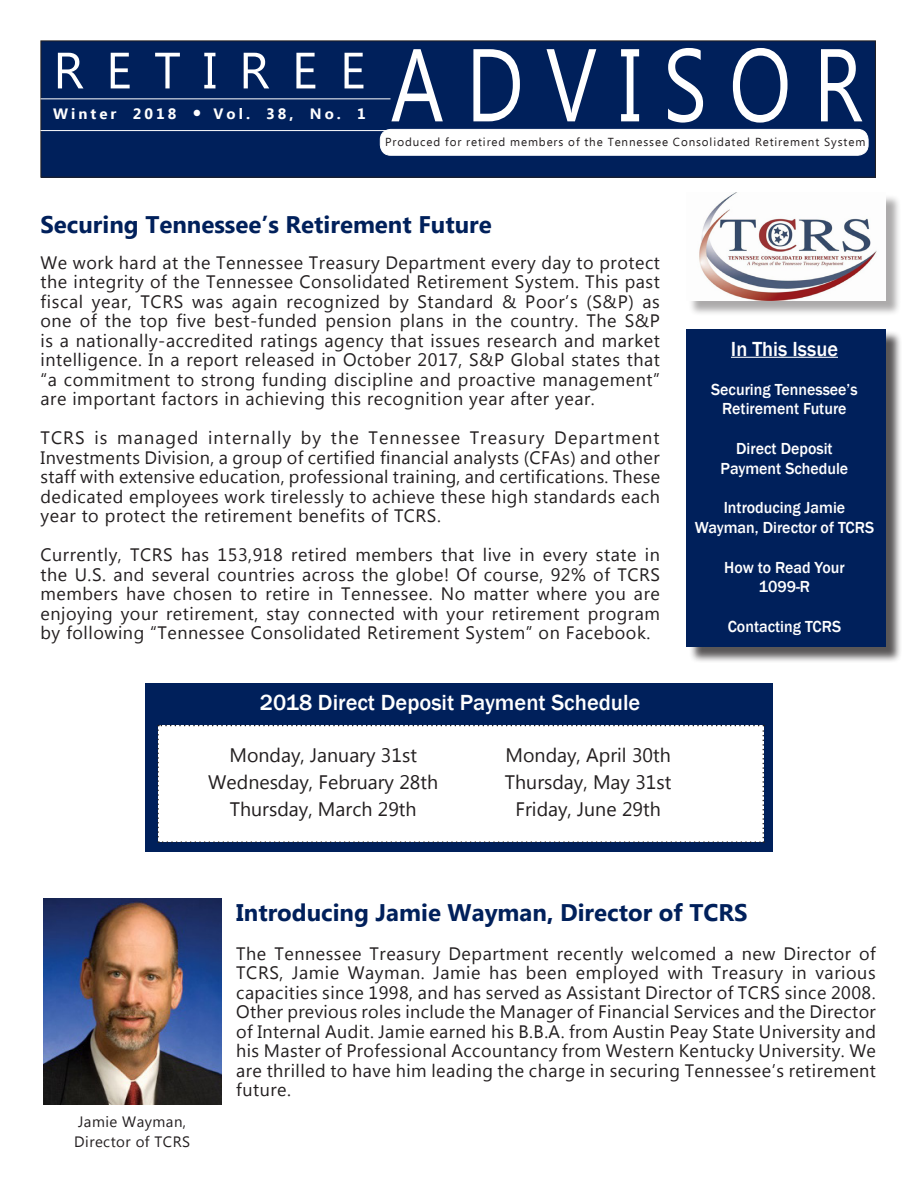
<style>
.page{position:relative;width:918px;height:1188px;background:#fff}
.page>*{position:absolute;margin:0;border:0;box-sizing:border-box;transform-origin:0 0}
.t1{font:103.2px "Ebrima";letter-spacing:.27em;color:#fff;scale:.8 1}
.t2{font:51px "Ebrima";letter-spacing:.435em;color:#fff}
.Style1{font:700 24px "Microsoft New Tai Lue";color:#00205b}
.subhead{font:500 22.5px "Franklin Gothic";color:#fff}
.t3{font:500 21px "Franklin Gothic";color:#fff}
.body{font:19.5px "Microsoft New Tai Lue";color:#231f20}
.t4{font:18px/19.5px "Microsoft New Tai Lue";letter-spacing:.03em;color:#231f20;text-align:justify}
.t5{font:500 16.5px/19.8px "Franklin Gothic";color:#fff;text-align:center}
.t6{font:15px "Microsoft New Tai Lue";letter-spacing:.03em;color:#231f20}
.t7{font:700 15px "Ebrima";letter-spacing:.2em;color:#fff}
.t8{font:11.7px "Ebrima";letter-spacing:.075em;color:#231f20}
</style>
<div class="page">
<div style="left:41px;top:41px;width:834px;height:136px;background:#00205b"></div>
<div style="left:40px;top:40px;width:836px;height:138px;border:1px solid #231f20"></div>
<hr style="left:40px;top:98px;width:351px;height:1px;background:#fff">
<hr style="left:40px;top:130px;width:351px;height:1px;background:#fff">
<div style="left:380px;top:129px;width:488px;height:26px;background:#fff;border-radius:10px"></div>
<div style="left:380px;top:129px;width:488px;height:26px;border:1px solid #fff;border-radius:10px"></div>
<div style="left:688px;top:195px;width:213px;height:121px;background:#231f20;opacity:.38"></div>
<img style="left:688px;top:193px;width:198px;height:108px">
<div style="left:689px;top:331px;width:213px;height:332px;background:#231f20;opacity:.75"></div>
<div style="left:686px;top:329px;width:200px;height:318px;background:#00205b"></div>
<hr style="left:731px;top:357px;width:107px;height:1px;background:#fff">
<img style="left:43px;top:898px;width:178px;height:206px">
<div style="left:145px;top:683px;width:628px;height:168px;background:#00205b"></div>
<div style="left:157px;top:725px;width:607px;height:118px;background:#fff"></div>
<p class="t2" style="left:53px;top:34px;width:314px">RETIREE</p>
<p class="t7" style="left:53px;top:102px;width:125px">Winter 2018</p>
<p class="t7" style="left:214px;top:102px;width:154px">Vol. 38, No. 1</p>
<p class="t1" style="left:391px;top:11px;width:592px">ADVISOR</p>
<p class="t8" style="left:385px;top:134px;width:482px">Produced for retired members of the Tennessee Consolidated Retirement System</p>
<p class="Style1" style="left:40px;top:211px;width:453px">Securing Tennessee’s Retirement Future</p>
<p class="t4" style="left:40px;top:254px;width:621px">We work hard at the Tennessee Treasury Department every day to protect the integrity of the Tennessee Consolidated Retirement System. This past fiscal year, TCRS was again recognized by Standard &amp; Poor’s (S&amp;P) as one of the top five best-funded pension plans in the country. The S&amp;P is a nationally-accredited ratings agency that issues research and market intelligence. In a report released in October 2017, S&amp;P Global states that “a commitment to strong funding discipline and proactive management” are important factors in achieving this recognition year after year.</p>
<p class="t4" style="left:40px;top:430px;width:621px">TCRS is managed internally by the Tennessee Treasury Department Investments Division, a group of certified financial analysts (CFAs) and other staff with extensive education, professional training, and certifications. These dedicated employees work tirelessly to achieve these high standards each year to protect the retirement benefits of TCRS.</p>
<p class="t4" style="left:40px;top:547px;width:621px">Currently, TCRS has 153,918 retired members that live in every state in the U.S. and several countries across the globe! Of course, 92% of TCRS members have chosen to retire in Tennessee. No matter where you are enjoying your retirement, stay connected with your retirement program by following “Tennessee Consolidated Retirement System” on Facebook.</p>
<p class="subhead" style="left:260px;top:688px;width:382px">2018 Direct Deposit Payment Schedule</p>
<p class="body" style="left:230px;top:744px;width:189px">Monday, January 31st</p>
<p class="body" style="left:208px;top:771px;width:231px">Wednesday, February 28th</p>
<p class="body" style="left:230px;top:798px;width:188px">Thursday, March 29th</p>
<p class="body" style="left:506px;top:744px;width:167px">Monday, April 30th</p>
<p class="body" style="left:505px;top:771px;width:168px">Thursday, May 31st</p>
<p class="body" style="left:516px;top:798px;width:147px">Friday, June 29th</p>
<p class="t3" style="left:731px;top:336px;width:109px">In This Issue</p>
<p class="t5" style="left:711px;top:379px;width:148px">Securing Tennessee’s<br>Retirement Future</p>
<p class="t5" style="left:721px;top:439px;width:129px">Direct Deposit<br>Payment Schedule</p>
<p class="t5" style="left:695px;top:498px;width:181px">Introducing Jamie<br>Wayman, Director of TCRS</p>
<p class="t5" style="left:724px;top:557px;width:122px">How to Read Your</p>
<p class="t5" style="left:759px;top:577px;width:53px">1099-R</p>
<p class="t5" style="left:728px;top:617px;width:115px">Contacting TCRS</p>
<p class="t6" style="left:78px;top:1113px;width:110px">Jamie Wayman,</p>
<p class="t6" style="left:74px;top:1133px;width:117px">Director of TCRS</p>
<p class="Style1" style="left:236px;top:899px;width:513px">Introducing Jamie Wayman, Director of TCRS</p>
<p class="t4" style="left:236px;top:945px;width:641px">The Tennessee Treasury Department recently welcomed a new Director of TCRS, Jamie Wayman. Jamie has been employed with Treasury in various capacities since 1998, and has served as Assistant Director of TCRS since 2008.<br>Other previous roles include the Manager of Financial Services and the Director of Internal Audit. Jamie earned his B.B.A. from Austin Peay State University and his Master of Professional Accountancy from Western Kentucky University. We are thrilled to have him leading the charge in securing Tennessee’s retirement future.</p>
</div>
